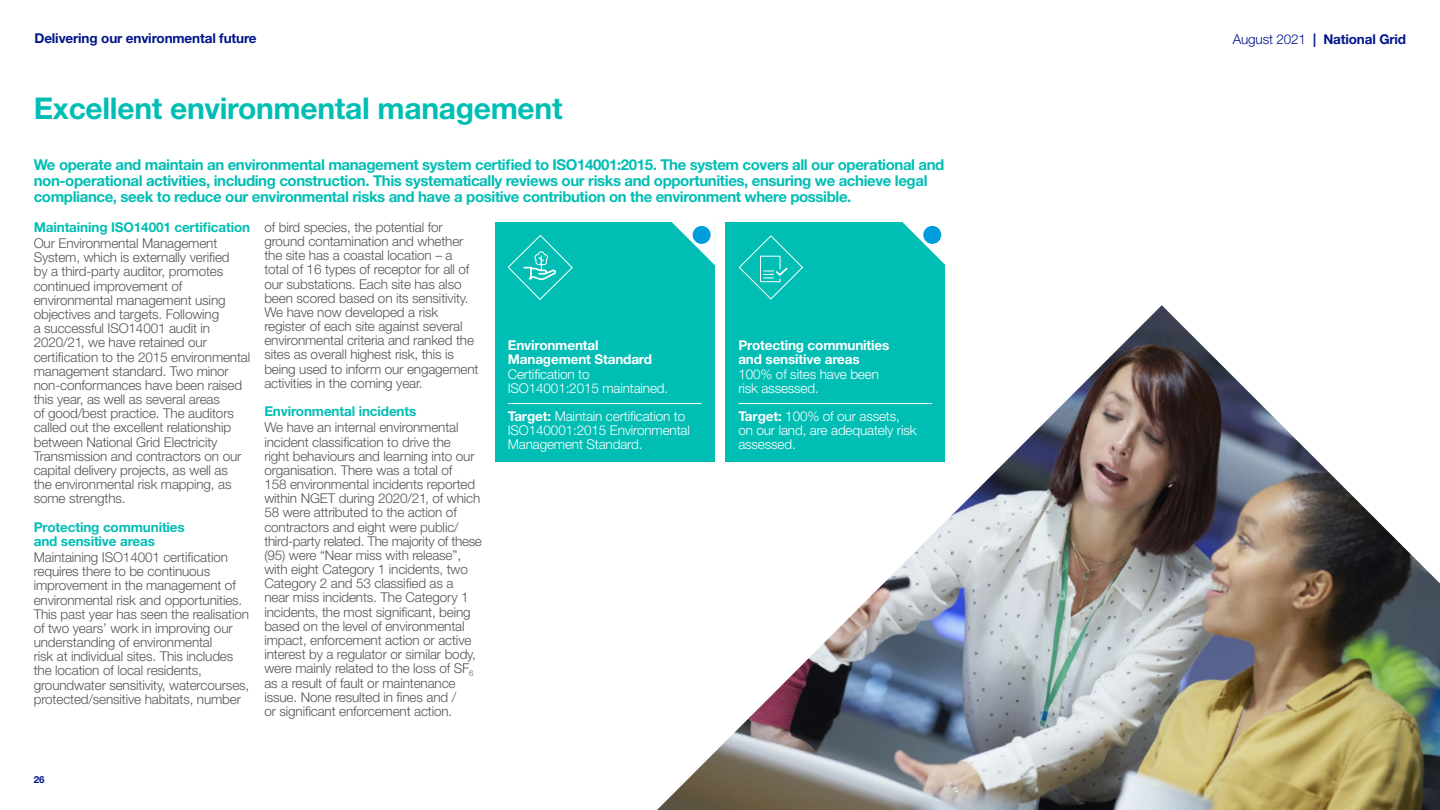
<style>
.page{position:relative;width:1440px;height:810px;background:#fff}
.page>*{position:absolute;margin:0;border:0;box-sizing:border-box;transform-origin:0 0}
.t1{font:700 30px "Helvetica Neue LT Std";letter-spacing:-.01em;color:#00beb4}
.t2{font:700 15px/15.8px "Helvetica Neue LT Std";letter-spacing:-.025em;color:#00beb4}
.t3{font:300 13.5px/14.2px "Helvetica Neue LT Std";letter-spacing:-.01em;color:#55555a}
.t4{font:300 13.5px/14.2px "Helvetica Neue LT Std";letter-spacing:-.01em;color:#fff}
.t5{font:700 13.5px/14.2px "Helvetica Neue LT Std";letter-spacing:-.01em;color:#00beb4}
.t6{font:700 13.5px/14.2px "Helvetica Neue LT Std";letter-spacing:-.01em;color:#fff}
.t7{font:700 13.5px "Helvetica Neue LT Std";letter-spacing:-.01em;color:#00148c}
.t8{font:700 9.75px "Helvetica Neue LT Std";color:#00148c}
.s1{font-weight:300}
.s2{font-weight:700}
</style>
<div class="page">
<img style="left:657px;top:305px;width:783px;height:505px">
<div style="left:495px;top:222px;width:219px;height:240px;background:#00beb4"></div>
<hr style="left:508px;top:403px;width:194px;height:1px;background:#fff">
<div style="left:726px;top:222px;width:219px;height:240px;background:#00beb4"></div>
<hr style="left:738px;top:403px;width:194px;height:1px;background:#fff">
<svg style="left:507px;top:235px;width:66px;height:65px"></svg>
<svg style="left:738px;top:235px;width:65px;height:65px"></svg>
<svg style="left:671px;top:222px;width:44px;height:43px"></svg>
<div style="left:693px;top:226px;width:18px;height:18px;background:#009ddc;border-radius:50%"></div>
<svg style="left:902px;top:222px;width:43px;height:43px"></svg>
<div style="left:923px;top:226px;width:18px;height:18px;background:#009ddc;border-radius:50%"></div>
<p class="t7" style="left:34px;top:30px;width:224px">Delivering our environmental future</p>
<p class="t7" style="left:1233px;top:31px;width:175px"><span class="s1">August 2021</span> | National Grid</p>
<h1 class="t1" style="left:34px;top:90px;width:530px">Excellent environmental management</h1>
<p class="t2" style="left:34px;top:157px;width:912px">We operate and maintain an environmental management system certified to ISO14001:2015. The system covers all our operational and non-operational activities, including construction. This systematically reviews our risks and opportunities, ensuring we achieve legal compliance, seek to reduce our environmental risks and have a positive contribution on the environment where possible.</p>
<p class="t5" style="left:34px;top:220px;width:218px">Maintaining ISO14001 certification</p>
<p class="t3" style="left:34px;top:236px;width:218px">Our Environmental Management System, which is externally verified<br>by a third-party auditor, promotes continued improvement of environmental management using objectives and targets. Following<br>a successful ISO14001 audit in 2020/21, we have retained our certification to the 2015 environmental management standard. Two minor non-conformances have been raised this year, as well as several areas<br>of good/best practice. The auditors called out the excellent relationship between National Grid Electricity Transmission and contractors on our capital delivery projects, as well as<br>the environmental risk mapping, as some strengths.</p>
<p class="t5" style="left:34px;top:519px;width:153px">Protecting communities and sensitive areas</p>
<p class="t3" style="left:34px;top:550px;width:217px">Maintaining ISO14001 certification requires there to be continuous improvement in the management of environmental risk and opportunities.<br>This past year has seen the realisation of two years’ work in improving our understanding of environmental<br>risk at individual sites. This includes the location of local residents, groundwater sensitivity, watercourses, protected/sensitive habitats, number</p>
<p class="t3" style="left:264px;top:220px;width:216px">of bird species, the potential for ground contamination and whether the site has a coastal location – a total of 16 types of receptor for all of our substations. Each site has also been scored based on its sensitivity.<br>We have now developed a risk register of each site against several environmental criteria and ranked the sites as overall highest risk, this is being used to inform our engagement activities in the coming year.</p>
<p class="t5" style="left:264px;top:404px;width:153px">Environmental incidents</p>
<p class="t3" style="left:264px;top:420px;width:219px">We have an internal environmental incident classification to drive the<br>right behaviours and learning into our organisation. There was a total of<br>158 environmental incidents reported within NGET during 2020/21, of which 58 were attributed to the action of contractors and eight were public/ third‑party related. The majority of these (95) were “Near miss with release”, with eight Category 1 incidents, two Category 2 and 53 classified as a near miss incidents. The Category 1 incidents, the most significant, being based on the level of environmental impact, enforcement action or active interest by a regulator or similar body, were mainly related to the loss of SF<sub>6 </sub>as a result of fault or maintenance issue. None resulted in fines and /<br>or significant enforcement action.</p>
<p class="t8" style="left:34px;top:774px;width:12px">26</p>
<p class="t6" style="left:508px;top:338px;width:146px">Environmental<br>Management Standard</p>
<p class="t4" style="left:508px;top:366px;width:162px">Certification to<br>ISO14001:2015 maintained.</p>
<p class="t4" style="left:508px;top:409px;width:184px"><span class="s2">Target:</span> Maintain certification to<br>ISO140001:2015 Environmental<br>Management Standard.</p>
<p class="t6" style="left:738px;top:338px;width:153px">Protecting communities and sensitive areas</p>
<p class="t4" style="left:738px;top:366px;width:142px">100% of sites have been risk assessed.</p>
<p class="t4" style="left:738px;top:409px;width:180px"><span class="s2">Target:</span> 100% of our assets, on our land, are adequately risk assessed.</p>
</div>
